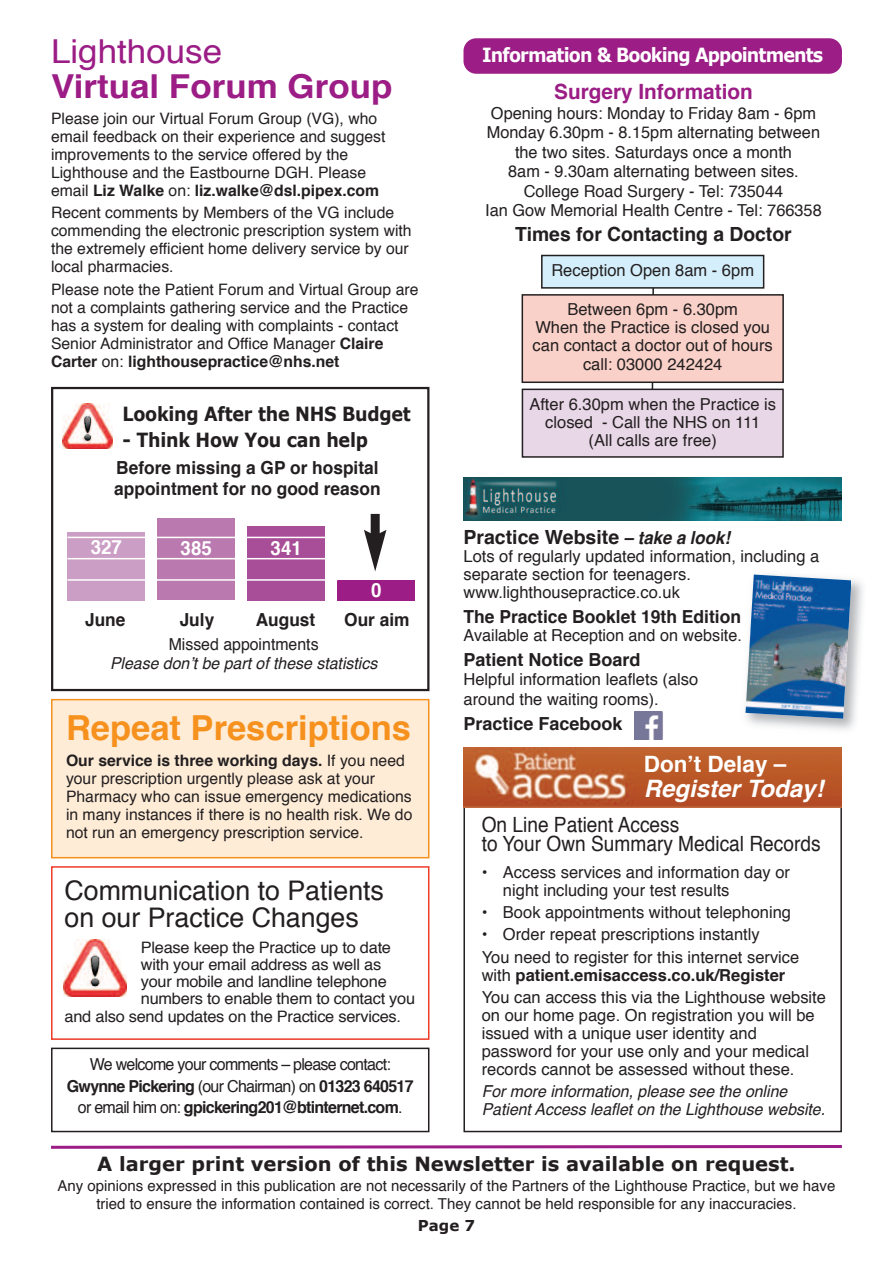
<style>
.page{position:relative;width:893px;height:1263px;background:#fff}
.page>*{position:absolute;margin:0;border:0;box-sizing:border-box;transform-origin:0 0}
.t1{font:700 34.5px "Helvetica";color:#f6911e}
.t2{font:700 33px "Helvetica";color:#9b1d85;scale:1.06 1}
.t3{font:33px "Helvetica";color:#9b1d85;scale:1.06 1}
.t4{font:27px/27px "Helvetica";color:#231f20}
.t5{font:italic 700 24px "Helvetica";color:#fff}
.t6{font:700 22.5px "Helvetica";color:#fff}
.t7{font:21px/19.5px "Helvetica";color:#231f20;scale:.91 1}
.t8{font:700 21px "Helvetica";color:#9b1d85}
.t9{font:700 19.5px "Verdana";color:#231f20}
.t10{font:700 19.5px "Helvetica";color:#231f20}
.t11{font:700 19.5px "Verdana";color:#231f20;scale:.9 1}
.t12{font:700 19.5px "Verdana";letter-spacing:-.05em;color:#fff;scale:.9 1}
.t13{font:700 19.5px "Helvetica";color:#fff;scale:.96 1}
.t14{font:700 18px/21px "Helvetica";color:#231f20;scale:.96 1}
.t15{font:700 18px "Helvetica";color:#231f20}
.t16{font:16.5px/18px "Helvetica";color:#231f20}
.t17{font:16.5px/21px "Helvetica";letter-spacing:-.045em;color:#231f20;text-align:center}
.t18{font:italic 16.5px/18px "Helvetica";color:#231f20;scale:.96 1}
.t19{font:16.5px "Helvetica";color:#231f20;scale:.96 1}
.t20{font:15.75px/18px "Helvetica";color:#231f20}
.t21{font:15.75px "Helvetica";color:#231f20;scale:1.04 1}
.t22{font:15px/18px "Helvetica";color:#231f20;text-align:center}
.t23{font:700 15px "Verdana";color:#231f20}
.s1{font-weight:700}
.s2{font-style:italic;font-size:18px}
</style>
<div class="page">
<svg style="left:651px;top:289px;width:4px;height:100px"></svg>
<div style="left:542px;top:255px;width:222px;height:33px;background:#d4effb"></div>
<div style="left:541px;top:255px;width:223px;height:34px;border:2px solid #231f20"></div>
<div style="left:522px;top:389px;width:261px;height:68px;background:#e8d7e7"></div>
<div style="left:522px;top:389px;width:262px;height:69px;border:2px solid #231f20"></div>
<div style="left:522px;top:295px;width:261px;height:87px;background:#fad1c8"></div>
<div style="left:522px;top:294px;width:262px;height:89px;border:2px solid #231f20"></div>
<img style="left:463px;top:477px;width:379px;height:43px">
<div style="left:463px;top:38px;width:379px;height:36px;background:#9b1d85;border-radius:13px"></div>
<img style="left:745px;top:575px;width:106px;height:144px">
<svg style="left:51px;top:1145px;width:791px;height:4px;background:#b354a3"></svg>
<div style="left:51px;top:387px;width:378px;height:304px;border:2px solid #231f20"></div>
<div style="left:67px;top:532px;width:78px;height:68px;background:#cb9ec5"></div>
<div style="left:157px;top:519px;width:78px;height:81px;background:#ba7ab0"></div>
<div style="left:247px;top:526px;width:78px;height:74px;background:#a84d97"></div>
<div style="left:337px;top:580px;width:78px;height:20px;background:#9b1d85"></div>
<div style="left:371px;top:514px;width:9px;height:24px;background:#231f20"></div>
<svg style="left:364px;top:530px;width:22px;height:41px"></svg>
<hr style="left:67px;top:579px;width:270px;height:2px;background:#fff">
<hr style="left:67px;top:558px;width:270px;height:1px;background:#fff">
<hr style="left:67px;top:537px;width:270px;height:1px;background:#fff">
<img style="left:63px;top:403px;width:49px;height:45px">
<div style="left:53px;top:700px;width:375px;height:157px;background:#feecd7"></div>
<div style="left:51px;top:699px;width:378px;height:159px;border:2px solid #f6911e"></div>
<div style="left:51px;top:1047px;width:378px;height:85px;border:2px solid #231f20"></div>
<img style="left:635px;top:711px;width:28px;height:28px">
<div style="left:463px;top:793px;width:379px;height:339px;border:2px solid #231f20"></div>
<img style="left:463px;top:747px;width:379px;height:60px">
<div style="left:51px;top:866px;width:378px;height:174px;border:2px solid #ef3a28"></div>
<img style="left:63px;top:939px;width:63px;height:58px">
<h2 class="t3" style="left:51px;top:38px;width:163px">Lighthouse</h2>
<h2 class="t2" style="left:51px;top:72px;width:324px">Virtual Forum Group</h2>
<p class="t20" style="left:51px;top:111px;width:336px">Please join our Virtual Forum Group (VG), who email feedback on their experience and suggest improvements to the service offered by the Lighthouse and the Eastbourne DGH. Please email <span class="s1">Liz Walke</span> on: <span class="s1">liz.walke@dsl.pipex.com</span></p>
<p class="t20" style="left:51px;top:205px;width:362px">Recent comments by Members of the VG include commending the electronic prescription system with the extremely efficient home delivery service by our local pharmacies.</p>
<p class="t20" style="left:51px;top:281px;width:369px">Please note the Patient Forum and Virtual Group are not a complaints gathering service and the Practice has a system for dealing with complaints - contact Senior Administrator and Office Manager <span class="s1">Claire Carter</span> on: <span class="s1">lighthousepractice@nhs.net</span></p>
<p class="t11" style="left:123px;top:402px;width:322px">Looking After the NHS Budget</p>
<p class="t11" style="left:123px;top:427px;width:274px">- Think How You can help</p>
<p class="t14" style="left:114px;top:458px;width:279px">Before missing a GP or hospital appointment for no good reason</p>
<p class="t13" style="left:91px;top:539px;width:34px">327</p>
<p class="t13" style="left:181px;top:540px;width:34px">385</p>
<p class="t13" style="left:271px;top:540px;width:34px">341</p>
<p class="t13" style="left:371px;top:582px;width:12px">0</p>
<p class="t14" style="left:85px;top:610px;width:44px">June</p>
<p class="t14" style="left:180px;top:610px;width:38px">July</p>
<p class="t14" style="left:256px;top:610px;width:64px">August</p>
<p class="t14" style="left:344px;top:610px;width:70px">Our aim</p>
<p class="t19" style="left:169px;top:637px;width:158px">Missed appointments</p>
<p class="t18" style="left:110px;top:656px;width:280px">Please don’t be part of these statistics</p>
<h1 class="t1" style="left:66px;top:713px;width:347px">Repeat Prescriptions</h1>
<p class="t20" style="left:66px;top:753px;width:348px"><span class="s1">Our service is three working days.</span> If you need your prescription urgently please ask at your Pharmacy who can issue emergency medications in many instances if there is no health risk. We do not run an emergency prescription service.</p>
<h3 class="t4" style="left:65px;top:879px;width:321px">Communication to Patients on our Practice Changes</h3>
<p class="t21" style="left:141px;top:940px;width:242px">Please keep the Practice up to date</p>
<p class="t21" style="left:141px;top:958px;width:233px">with your email address as well as</p>
<p class="t21" style="left:141px;top:975px;width:238px">your mobile and landline telephone</p>
<p class="t21" style="left:141px;top:992px;width:265px">numbers to enable them to contact you</p>
<p class="t21" style="left:65px;top:1009px;width:325px">and also send updates on the Practice services.</p>
<p class="t17" style="left:67px;top:1055px;width:348px">We welcome your comments – please contact:<br><span class="s1">Gwynne Pickering</span> (our Chairman) on <span class="s1">01323 640517 </span>or email him on: <span class="s1">gpickering201@btinternet.com</span>.</p>
<p class="t12" style="left:482px;top:43px;width:381px">Information &amp; Booking Appointments</p>
<p class="t8" style="left:554px;top:83px;width:200px">Surgery Information</p>
<p class="t16" style="left:485px;top:105px;width:338px;line-height:19.5px;text-align:center">Opening hours: Monday to Friday 8am - 6pm Monday 6.30pm - 8.15pm alternating between the two sites. Saturdays once a month<br>8am - 9.30am alternating between sites.<br>College Road Surgery - Tel: 735044<br>Ian Gow Memorial Health Centre - Tel: 766358</p>
<p class="t10" style="left:515px;top:226px;width:278px">Times for Contacting a Doctor</p>
<p class="t16" style="left:551px;top:263px;width:204px">Reception Open 8am - 6pm</p>
<p class="t16" style="left:533px;top:302px;width:242px;text-align:center">Between 6pm - 6.30pm<br>When the Practice is closed you can contact a doctor out of hours call: 03000 242424</p>
<p class="t16" style="left:529px;top:396px;width:248px;text-align:center">After 6.30pm when the Practice is closed - Call the NHS on 111<br>(All calls are free)</p>
<p class="t10" style="left:463px;top:529px;width:268px">Practice Website <span class="s2">– take a look!</span></p>
<p class="t16" style="left:463px;top:548px;width:357px">Lots of regularly updated information, including a separate section for teenagers. www.lighthousepractice.co.uk</p>
<p class="t15" style="left:463px;top:609px;width:279px">The Practice Booklet 19th Edition</p>
<p class="t16" style="left:463px;top:627px;width:280px">Available at Reception and on website.</p>
<p class="t15" style="left:463px;top:652px;width:179px">Patient Notice Board</p>
<p class="t16" style="left:463px;top:671px;width:236px;line-height:19.5px">Helpful information leaflets (also around the waiting rooms).</p>
<p class="t15" style="left:463px;top:716px;width:161px">Practice Facebook</p>
<h3 class="t6" style="left:644px;top:754px;width:144px">Don’t Delay –</h3>
<h3 class="t5" style="left:644px;top:779px;width:181px">Register Today!</h3>
<p class="t7" style="left:482px;top:816px;width:374px">On Line Patient Access<br>to Your Own Summary Medical Records</p>
<p class="t16" style="left:503px;top:864px;width:289px;text-indent:-21px">• Access services and information day or night including your test results</p>
<p class="t16" style="left:482px;top:905px;width:311px">• Book appointments without telephoning</p>
<p class="t16" style="left:482px;top:925px;width:319px;line-height:22.2px">• Order repeat prescriptions instantly<br>You need to register for this internet service</p>
<p class="t16" style="left:482px;top:965px;width:346px;line-height:22.2px">with <span class="s1">patient.emisaccess.co.uk/Register<br></span>You can access this via the Lighthouse website</p>
<p class="t16" style="left:482px;top:1007px;width:334px">on our home page. On registration you will be issued with a unique user identity and password for your use only and your medical records cannot be assessed without these.</p>
<p class="t18" style="left:482px;top:1084px;width:359px">For more information, please see the online<br>Patient Access leaflet on the Lighthouse website.</p>
<p class="t9" style="left:97px;top:1152px;width:700px">A larger print version of this Newsletter is available on request.</p>
<p class="t22" style="left:57px;top:1178px;width:779px">Any opinions expressed in this publication are not necessarily of the Partners of the Lighthouse Practice, but we have tried to ensure the information contained is correct. They cannot be held responsible for any inaccuracies.</p>
<p class="t23" style="left:418px;top:1216px;width:59px">Page 7</p>
</div>
